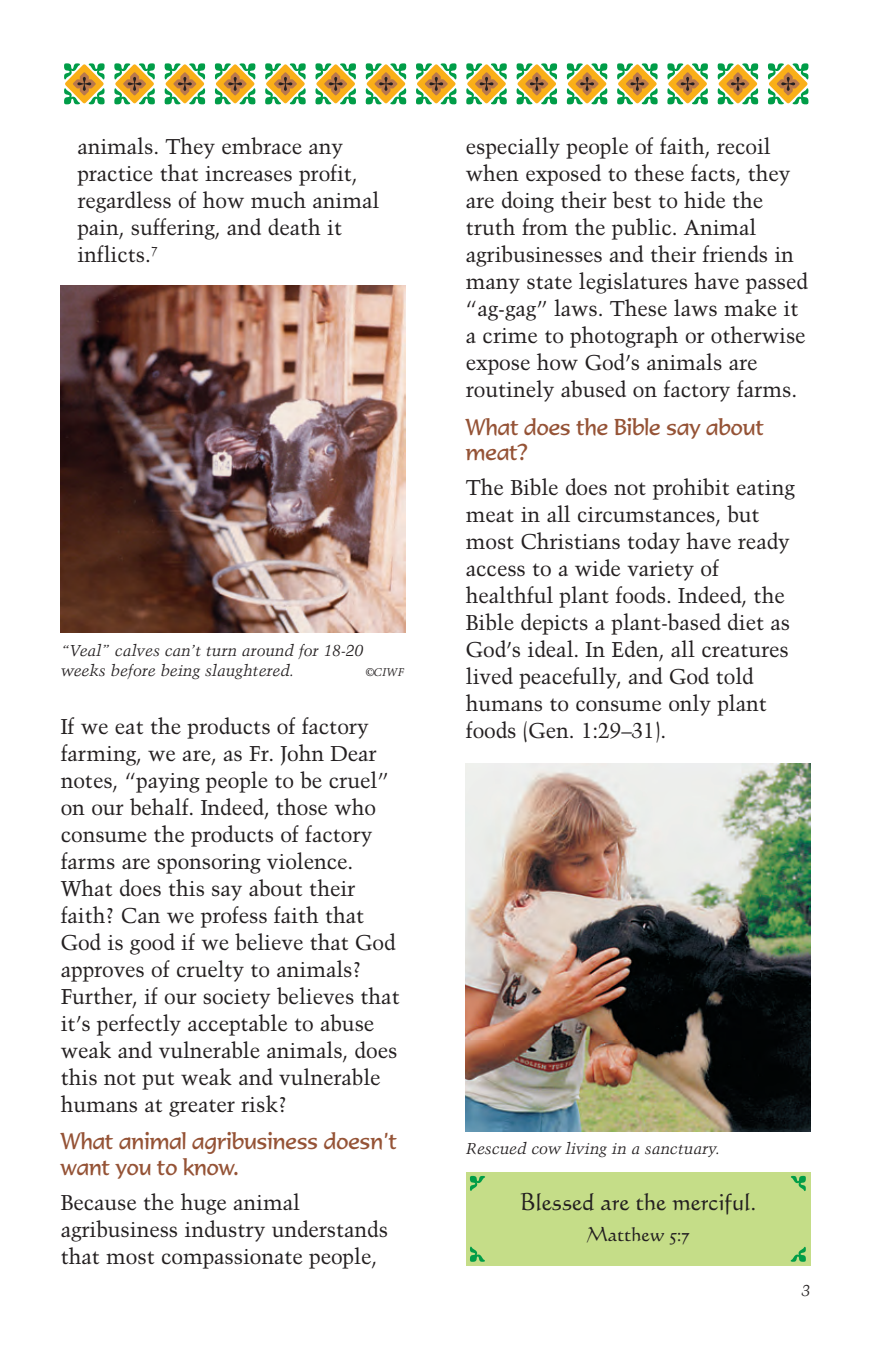
<style>
.page{position:relative;width:871px;height:1357px;background:#fff}
.page>*{position:absolute;margin:0;border:0;box-sizing:border-box;transform-origin:0 0}
.t1{font:23.4px "Calligraphic 421 BT Roman B";letter-spacing:-.005em;color:#231f20}
.t2{font:22.5px/25.2px "Formal 436 BT";color:#955336;scale:.91 1}
.t3{font:21.38px/27px "Trump Mediaeval";letter-spacing:-.005em;color:#231f20}
.t4{font:19.35px "Calligraphic 421 BT Roman B";letter-spacing:-.005em;color:#231f20}
.t5{font:italic 15.75px/20.2px "Trump Mediaeval";letter-spacing:-.005em;color:#231f20}
.t6{font:italic 11.25px "Trump Mediaeval";color:#231f20}
</style>
<div class="page">
<svg style="left:64px;top:63px;width:41px;height:42px"></svg>
<svg style="left:114px;top:63px;width:41px;height:42px"></svg>
<svg style="left:164px;top:63px;width:41px;height:42px"></svg>
<svg style="left:214px;top:63px;width:42px;height:42px"></svg>
<svg style="left:265px;top:63px;width:41px;height:42px"></svg>
<svg style="left:315px;top:63px;width:41px;height:42px"></svg>
<svg style="left:365px;top:63px;width:41px;height:42px"></svg>
<svg style="left:416px;top:63px;width:41px;height:42px"></svg>
<svg style="left:466px;top:63px;width:41px;height:42px"></svg>
<svg style="left:516px;top:63px;width:41px;height:42px"></svg>
<svg style="left:566px;top:63px;width:42px;height:42px"></svg>
<svg style="left:617px;top:63px;width:41px;height:42px"></svg>
<svg style="left:667px;top:63px;width:41px;height:42px"></svg>
<svg style="left:717px;top:63px;width:41px;height:42px"></svg>
<svg style="left:768px;top:63px;width:41px;height:42px"></svg>
<img style="left:61px;top:285px;width:344px;height:347px">
<img style="left:466px;top:763px;width:344px;height:368px">
<div style="left:466px;top:1172px;width:344px;height:94px;background:#c5dd88"></div>
<svg style="left:469px;top:1175px;width:16px;height:16px"></svg>
<svg style="left:470px;top:1246px;width:15px;height:16px"></svg>
<svg style="left:790px;top:1175px;width:16px;height:16px"></svg>
<svg style="left:790px;top:1246px;width:16px;height:16px"></svg>
<p class="t3" style="left:77px;top:134px;width:304px">animals. They embrace any practice that increases profit, regardless of how much animal pain, suffering, and death it inflicts.<sup>7</sup></p>
<p class="t5" style="left:61px;top:640px;width:304px">“Veal” calves can’t turn around for 18-20 weeks before being slaughtered.</p>
<p class="t6" style="left:366px;top:665px;width:40px">©CIWF</p>
<p class="t3" style="left:61px;top:713px;width:340px">If we eat the products of factory farming, we are, as Fr. John Dear notes, “paying people to be cruel” on our behalf. Indeed, those who consume the products of factory farms are sponsoring violence.<br>What does this say about their faith? Can we profess faith that<br>God is good if we believe that God approves of cruelty to animals?<br>Further, if our society believes that it’s perfectly acceptable to abuse weak and vulnerable animals, does this not put weak and vulnerable humans at greater risk?</p>
<p class="t2" style="left:61px;top:1130px;width:371px">What animal agribusiness doesn’t want you to know.</p>
<p class="t3" style="left:61px;top:1189px;width:329px">Because the huge animal agribusiness industry understands that most compassionate people,</p>
<p class="t3" style="left:466px;top:134px;width:344px">especially people of faith, recoil when exposed to these facts, they are doing their best to hide the truth from the public. Animal agribusinesses and their friends in many state legislatures have passed “ag-gag” laws. These laws make it a crime to photograph or otherwise expose how God’s animals are routinely abused on factory farms.</p>
<p class="t2" style="left:466px;top:416px;width:329px">What does the Bible say about meat?</p>
<p class="t3" style="left:466px;top:474px;width:330px">The Bible does not prohibit eating meat in all circumstances, but most Christians today have ready access to a wide variety of healthful plant foods. Indeed, the<br>Bible depicts a plant-based diet as<br>God’s ideal. In Eden, all creatures lived peacefully, and God told humans to consume only plant foods (Gen. 1:29–31).</p>
<p class="t5" style="left:466px;top:1138px;width:256px">Rescued cow living in a sanctuary.</p>
<p class="t1" style="left:520px;top:1193px;width:238px">Blessed are the merciful.</p>
<p class="t4" style="left:586px;top:1227px;width:104px">Matthew 5:7</p>
<p class="t5" style="left:801px;top:1280px;width:10px">3</p>
</div>
